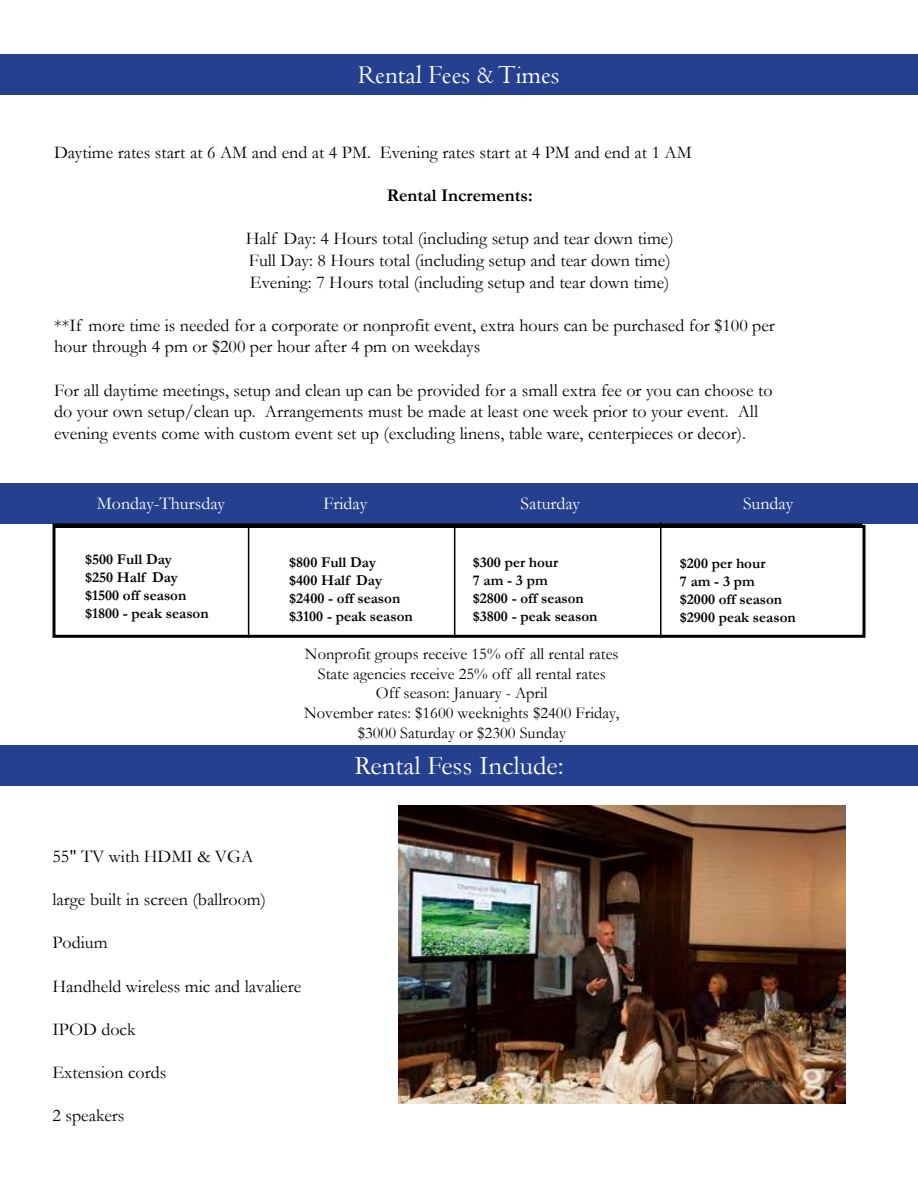
<style>
.page{position:relative;width:918px;height:1188px;background:#fff}
.page>*{position:absolute;margin:0;border:0;box-sizing:border-box;transform-origin:0 0}
.t1{font:27px "Garamond";color:#fff}
.t2{font:27px "Centaur";color:#fff}
.t3{font:18px/21.6px "Garamond";color:#000}
.t4{font:18px "Garamond";color:#fff}
.t5{font:700 18px "Garamond";color:#000}
.t6{font:16.5px/19.8px "Garamond";color:#000;text-align:center}
.t7{font:700 15px/18px "Garamond";color:#000}
</style>
<div class="page">
<div style="left:0;top:54px;width:918px;height:40px;background:#25408f"></div>
<div style="left:0;top:483px;width:918px;height:40px;background:#25408f"></div>
<div style="left:52px;top:525px;width:814px;height:113px;border:3px solid #000"></div>
<hr style="left:52px;top:523px;width:810px;height:2px;background:#000">
<hr style="left:454px;top:525px;width:1px;height:113px;background:#000">
<hr style="left:660px;top:522px;width:2px;height:116px;background:#000">
<hr style="left:248px;top:524px;width:1px;height:114px;background:#000">
<div style="left:0;top:745px;width:918px;height:41px;background:#25408f"></div>
<img style="left:399px;top:806px;width:447px;height:298px">
<h1 class="t2" style="left:358px;top:59px;width:203px">Rental Fees &amp; Times</h1>
<p class="t3" style="left:54px;top:141px;width:639px">Daytime rates start at 6 AM and end at 4 PM. Evening rates start at 4 PM and end at 1 AM</p>
<p class="t5" style="left:387px;top:183px;width:147px">Rental Increments:</p>
<p class="t3" style="left:246px;top:227px;width:429px">Half Day: 4 Hours total (including setup and tear down time)<br>Full Day: 8 Hours total (including setup and tear down time)<br>Evening: 7 Hours total (including setup and tear down time)</p>
<p class="t3" style="left:54px;top:314px;width:722px">**If more time is needed for a corporate or nonprofit event, extra hours can be purchased for $100 per hour through 4 pm or $200 per hour after 4 pm on weekdays</p>
<p class="t3" style="left:54px;top:379px;width:720px">For all daytime meetings, setup and clean up can be provided for a small extra fee or you can choose to do your own setup/clean up. Arrangements must be made at least one week prior to your event. All evening events come with custom event set up (excluding linens, table ware, centerpieces or decor).</p>
<p class="t4" style="left:97px;top:491px;width:130px">Monday-Thursday</p>
<p class="t4" style="left:324px;top:491px;width:45px">Friday</p>
<p class="t4" style="left:521px;top:491px;width:61px">Saturday</p>
<p class="t4" style="left:743px;top:491px;width:52px">Sunday</p>
<p class="t7" style="left:85px;top:551px;width:125px">$500 Full Day<br>$250 Half Day $1500 off season $1800 - peak season</p>
<p class="t7" style="left:289px;top:554px;width:125px">$800 Full Day<br>$400 Half Day $2400 - off season $3100 - peak season</p>
<p class="t7" style="left:473px;top:553px;width:126px">$300 per hour<br>7 am - 3 pm<br>$2800 - off season $3800 - peak season</p>
<p class="t7" style="left:680px;top:555px;width:117px">$200 per hour<br>7 am - 3 pm<br>$2000 off season $2900 peak season</p>
<p class="t6" style="left:304px;top:643px;width:317px">Nonprofit groups receive 15% off all rental rates State agencies receive 25% off all rental rates Off season: January - April<br>November rates: $1600 weeknights $2400 Friday, $3000 Saturday or $2300 Sunday</p>
<p class="t3" style="left:53px;top:845px;width:202px">55" TV with HDMI &amp; VGA</p>
<p class="t3" style="left:53px;top:888px;width:215px">large built in screen (ballroom)</p>
<p class="t3" style="left:53px;top:931px;width:57px">Podium</p>
<p class="t3" style="left:53px;top:975px;width:250px">Handheld wireless mic and lavaliere</p>
<p class="t3" style="left:53px;top:1018px;width:85px">IPOD dock</p>
<p class="t3" style="left:53px;top:1061px;width:115px">Extension cords</p>
<p class="t3" style="left:53px;top:1104px;width:74px">2 speakers</p>
<h1 class="t1" style="left:354px;top:748px;width:211px">Rental Fess Include:</h1>
</div>
